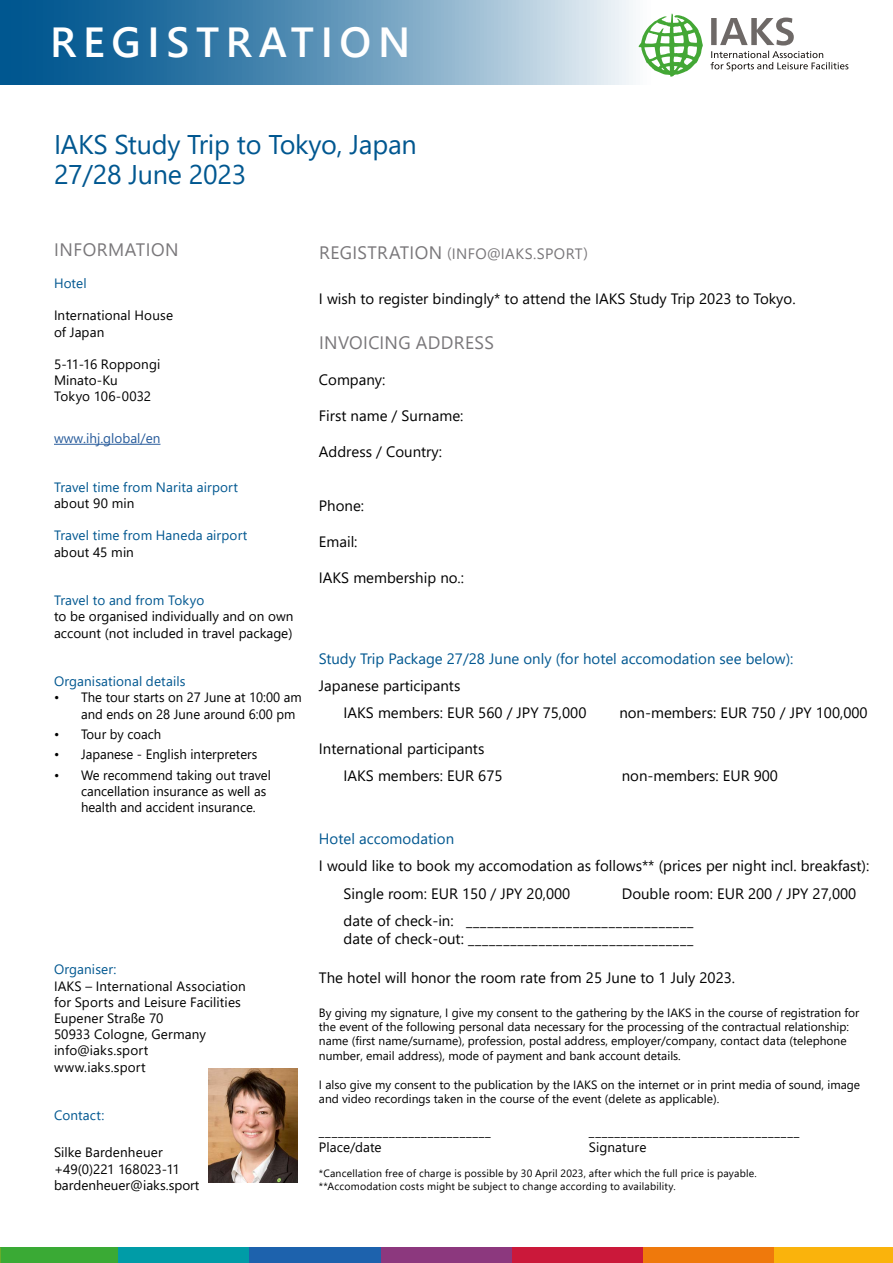
<style>
.page{position:relative;width:893px;height:1263px;background:#fff}
.page>*{position:absolute;margin:0;border:0;box-sizing:border-box;transform-origin:0 0}
.t1{font:600 42px "Segoe UI";letter-spacing:.16em;color:#fff}
.t2{font:27px/30px "Segoe UI";letter-spacing:-.01em;color:#005790}
.t3{font:18px "Segoe UI";letter-spacing:.02em;color:#79777a}
.t4{font:15px/27px "Segoe UI";color:#000}
.t5{font:15px "Segoe UI";color:#005790}
.t6{font:15px "Segoe UI";letter-spacing:.025em;color:#79777a}
.t7{font:13.5px/16.2px "Segoe UI";color:#000}
.t8{font:13.5px "Segoe UI";letter-spacing:.01em;color:#005790}
.t9{font:13.5px "Segoe UI";color:#275b9b}
.t10{font:12px/14.4px "Segoe UI";color:#000}
.t11{font:10.5px/12.6px "Segoe UI";letter-spacing:.015em;color:#000}
.s1{font-size:18px}
</style>
<div class="page">
<div style="left:381px;top:1247px;width:131px;height:16px;background:#8c387e"></div>
<div style="left:512px;top:1247px;width:131px;height:16px;background:#cb183a"></div>
<div style="left:643px;top:1247px;width:131px;height:16px;background:#ef790c"></div>
<div style="left:774px;top:1247px;width:119px;height:16px;background:#fab30c"></div>
<div style="left:0;top:1247px;width:119px;height:16px;background:#3aaa35"></div>
<div style="left:119px;top:1247px;width:131px;height:16px;background:#009ca7"></div>
<div style="left:250px;top:1247px;width:131px;height:16px;background:#1d62ad"></div>
<hr style="left:54px;top:444px;width:106px;height:1px;background:#275b9b">
<img style="left:208px;top:1068px;width:90px;height:115px">
<svg style="left:0;top:0;width:849px;height:85px"></svg>
<svg style="left:639px;top:14px;width:62px;height:63px"></svg>
<svg style="left:711px;top:18px;width:112px;height:40px"></svg>
<h1 class="t1" style="left:50px;top:3px;width:362px">REGISTRATION</h1>
<h2 class="t2" style="left:54px;top:127px;width:364px">IAKS Study Trip to Tokyo, Japan<br>27/28 June 2023</h2>
<h3 class="t3" style="left:54px;top:232px;width:126px">INFORMATION</h3>
<p class="t8" style="left:54px;top:270px;width:34px">Hotel</p>
<p class="t7" style="left:54px;top:306px;width:121px">International House of Japan</p>
<p class="t7" style="left:54px;top:355px;width:108px">5-11-16 Roppongi<br>Minato-Ku<br>Tokyo 106-0032</p>
<p class="t9" style="left:54px;top:426px;width:108px">www.ihj.global/en</p>
<p class="t8" style="left:54px;top:474px;width:186px">Travel time from Narita airport</p>
<p class="t7" style="left:54px;top:494px;width:82px">about 90 min</p>
<p class="t8" style="left:54px;top:523px;width:195px">Travel time from Haneda airport</p>
<p class="t7" style="left:54px;top:542px;width:81px">about 45 min</p>
<p class="t8" style="left:54px;top:588px;width:152px">Travel to and from Tokyo</p>
<p class="t7" style="left:54px;top:607px;width:241px">to be organised individually and on own account (not included in travel package)</p>
<p class="t8" style="left:54px;top:669px;width:133px">Organisational details</p>
<p class="t7" style="left:81px;top:688px;width:222px;text-indent:-27px">• The tour starts on 27 June at 10:00 am and ends on 28 June around 6:00 pm</p>
<p class="t7" style="left:54px;top:725px;width:109px">• Tour by coach</p>
<p class="t7" style="left:54px;top:745px;width:205px">• Japanese - English interpreters</p>
<p class="t7" style="left:81px;top:766px;width:191px;text-indent:-27px">• We recommend taking out travel cancellation insurance as well as health and accident insurance.</p>
<p class="t8" style="left:54px;top:957px;width:64px">Organiser:</p>
<p class="t7" style="left:54px;top:976px;width:193px">IAKS – International Association for Sports and Leisure Facilities<br>Eupener Straße 70<br>50933 Cologne, Germany info@iaks.sport<br>www.iaks.sport</p>
<p class="t8" style="left:54px;top:1102px;width:52px">Contact:</p>
<p class="t7" style="left:54px;top:1143px;width:147px">Silke Bardenheuer +49(0)221 168023-11 bardenheuer@iaks.sport</p>
<p class="t6" style="left:319px;top:239px;width:270px"><span class="s1">REGISTRATION</span> (INFO@IAKS.SPORT)</p>
<p class="t4" style="left:319px;top:283px;width:478px">I wish to register bindingly* to attend the IAKS Study Trip 2023 to Tokyo.</p>
<h3 class="t3" style="left:319px;top:325px;width:176px">INVOICING ADDRESS</h3>
<p class="t4" style="left:319px;top:365px;width:68px">Company:</p>
<p class="t4" style="left:319px;top:401px;width:146px">First name / Surname:</p>
<p class="t4" style="left:319px;top:437px;width:125px">Address / Country:</p>
<p class="t4" style="left:319px;top:491px;width:47px">Phone:</p>
<p class="t4" style="left:319px;top:527px;width:40px">Email:</p>
<p class="t4" style="left:319px;top:563px;width:147px">IAKS membership no.:</p>
<p class="t5" style="left:319px;top:644px;width:476px">Study Trip Package 27/28 June only (for hotel accomodation see below):</p>
<p class="t4" style="left:344px;top:671px;width:244px;text-indent:-25px">Japanese participants<br>IAKS members: EUR 560 / JPY 75,000</p>
<p class="t4" style="left:619px;top:698px;width:250px">non-members: EUR 750 / JPY 100,000</p>
<p class="t4" style="left:344px;top:734px;width:160px;text-indent:-25px">International participants<br>IAKS members: EUR 675</p>
<p class="t4" style="left:622px;top:761px;width:158px">non-members: EUR 900</p>
<p class="t5" style="left:319px;top:824px;width:137px">Hotel accomodation</p>
<p class="t4" style="left:344px;top:850px;width:527px;line-height:28px;text-indent:-25px">I would like to book my accomodation as follows** (prices per night incl. breakfast):<br>Single room: EUR 150 / JPY 20,000</p>
<p class="t4" style="left:344px;top:879px;width:514px;text-indent:278px">Double room: EUR 200 / JPY 27,000 date of check-in: ________________________________</p>
<p class="t4" style="left:344px;top:924px;width:351px">date of check-out: ________________________________</p>
<p class="t4" style="left:319px;top:963px;width:418px">The hotel will honor the room rate from 25 June to 1 July 2023.</p>
<p class="t10" style="left:319px;top:1004px;width:542px">By giving my signature, I give my consent to the gathering by the IAKS in the course of registration for the event of the following personal data necessary for the processing of the contractual relationship: name (first name/surname), profession, postal address, employer/company, contact data (telephone number, email address), mode of payment and bank account details.</p>
<p class="t10" style="left:319px;top:1076px;width:543px">I also give my consent to the publication by the IAKS on the internet or in print media of sound, image and video recordings taken in the course of the event (delete as applicable).</p>
<p class="t7" style="left:319px;top:1121px;width:173px">___________________________</p>
<p class="t7" style="left:589px;top:1121px;width:212px">_________________________________</p>
<p class="t7" style="left:319px;top:1137px;width:64px">Place/date</p>
<p class="t7" style="left:589px;top:1137px;width:59px">Signature</p>
<p class="t11" style="left:319px;top:1166px;width:439px">*Cancellation free of charge is possible by 30 April 2023, after which the full price is payable. **Accomodation costs might be subject to change according to availability.</p>
</div>
